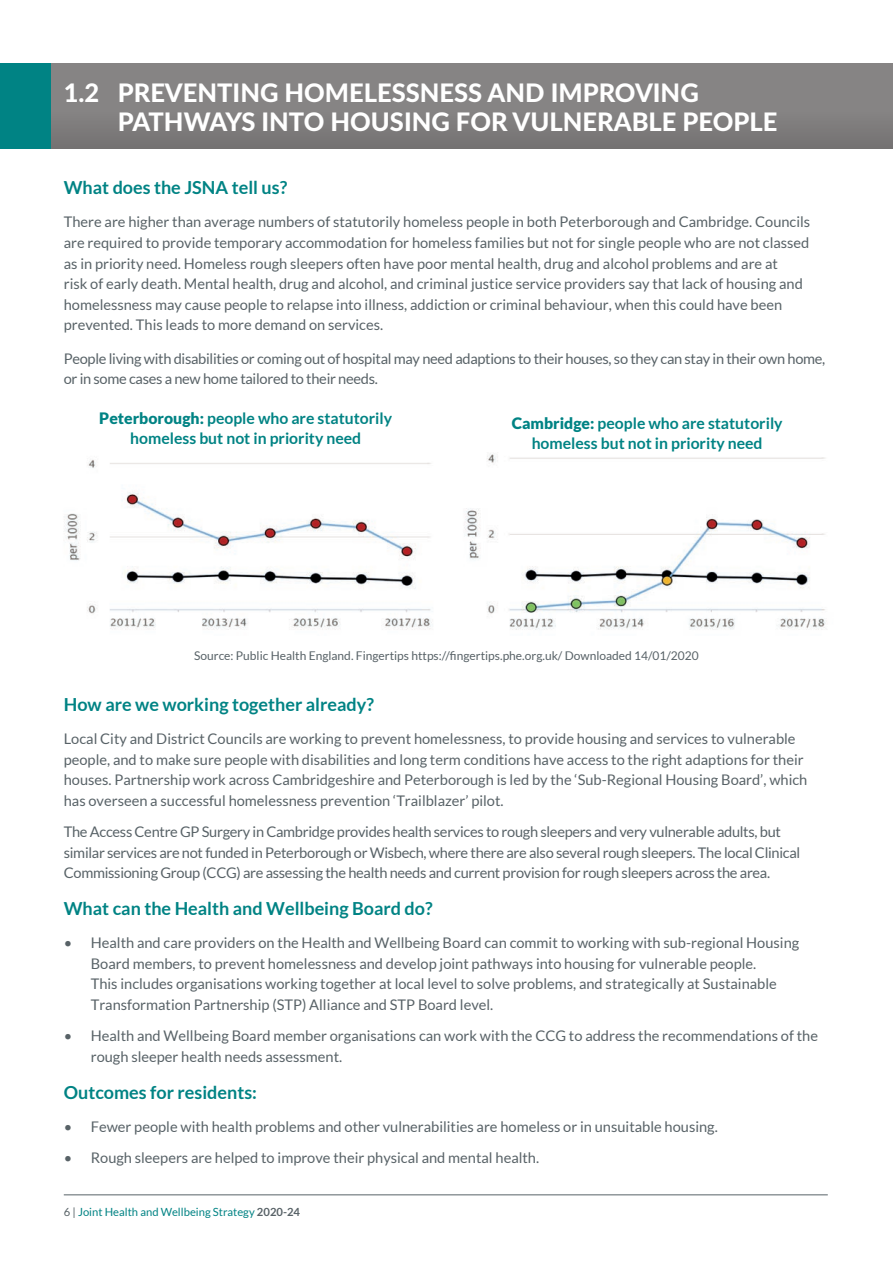
<style>
.page{position:relative;width:893px;height:1263px;background:#fff}
.page>*{position:absolute;margin:0;border:0;box-sizing:border-box;transform-origin:0 0}
.t1{font:800 25.5px/29.4px "Lato";color:#fff}
.t2{font:700 18px "Lato";color:#008384}
.t3{font:700 15.75px/19.5px "Lato";color:#008384;text-align:center}
.t4{font:14.7px/20.5px "Lato";color:#586267}
.t5{font:14.7px/20.5px "Lato";letter-spacing:-.02em;color:#586267}
.t6{font:12px "Lato";color:#586267}
.t7{font:11.25px "Lato";color:#008384}
.s1{font-weight:900}
.s2{color:#586267}
.s3{font-weight:700;color:#586267}
</style>
<div class="page">
<div style="left:0;top:64px;width:51px;height:85px;background:#008384"></div>
<div style="left:51px;top:64px;width:842px;height:85px;background:linear-gradient(to right,#828080,#828080)"></div>
<img style="left:464px;top:453px;width:362px;height:177px">
<img style="left:64px;top:460px;width:368px;height:170px">
<hr style="left:64px;top:1194px;width:764px;height:1px;background:#586267">
<p class="t1" style="left:118px;top:77px;width:661px;text-indent:-54px">1.2 PREVENTING HOMELESSNESS AND IMPROVING<br>PATHWAYS INTO HOUSING FOR VULNERABLE PEOPLE</p>
<p class="t2" style="left:64px;top:177px;width:225px">What does the JSNA tell us?</p>
<p class="t4" style="left:64px;top:212px;width:748px">There are higher than average numbers of statutorily homeless people in both Peterborough and Cambridge. Councils are required to provide temporary accommodation for homeless families but not for single people who are not classed as in priority need. Homeless rough sleepers often have poor mental health, drug and alcohol problems and are at<br>risk of early death. Mental health, drug and alcohol, and criminal justice service providers say that lack of housing and homelessness may cause people to relapse into illness, addiction or criminal behaviour, when this could have been prevented. This leads to more demand on services.</p>
<p class="t5" style="left:64px;top:348px;width:763px">People living with disabilities or coming out of hospital may need adaptions to their houses, so they can stay in their own home, or in some cases a new home tailored to their needs.</p>
<p class="t3" style="left:99px;top:408px;width:294px"><span class="s1">Peterborough:</span> people who are statutorily homeless but not in priority need</p>
<p class="t3" style="left:512px;top:414px;width:272px"><span class="s1">Cambridge:</span> people who are statutorily homeless but not in priority need</p>
<p class="t6" style="left:194px;top:649px;width:506px">Source: Public Health England. Fingertips https://fingertips.phe.org.uk/ Downloaded 14/01/2020</p>
<p class="t2" style="left:64px;top:694px;width:312px">How are we working together already?</p>
<p class="t4" style="left:64px;top:728px;width:745px">Local City and District Councils are working to prevent homelessness, to provide housing and services to vulnerable people, and to make sure people with disabilities and long term conditions have access to the right adaptions for their houses. Partnership work across Cambridgeshire and Peterborough is led by the ‘Sub-Regional Housing Board’, which has overseen a successful homelessness prevention ‘Trailblazer’ pilot.</p>
<p class="t5" style="left:64px;top:821px;width:738px">The Access Centre GP Surgery in Cambridge provides health services to rough sleepers and very vulnerable adults, but similar services are not funded in Peterborough or Wisbech, where there are also several rough sleepers. The local Clinical<br>Commissioning Group (CCG) are assessing the health needs and current provision for rough sleepers across the area.</p>
<p class="t2" style="left:64px;top:898px;width:370px">What can the Health and Wellbeing Board do?</p>
<p class="t4" style="left:91px;top:933px;width:710px;text-indent:-27px">• Health and care providers on the Health and Wellbeing Board can commit to working with sub-regional Housing Board members, to prevent homelessness and develop joint pathways into housing for vulnerable people.<br>This includes organisations working together at local level to solve problems, and strategically at Sustainable Transformation Partnership (STP) Alliance and STP Board level.</p>
<p class="t4" style="left:91px;top:1025px;width:729px;text-indent:-27px">• Health and Wellbeing Board member organisations can work with the CCG to address the recommendations of the rough sleeper health needs assessment.</p>
<p class="t2" style="left:64px;top:1082px;width:195px">Outcomes for residents:</p>
<p class="t4" style="left:64px;top:1116px;width:655px">• Fewer people with health problems and other vulnerabilities are homeless or in unsuitable housing.</p>
<p class="t4" style="left:64px;top:1147px;width:477px">• Rough sleepers are helped to improve their physical and mental health.</p>
<p class="t7" style="left:64px;top:1206px;width:238px"><span class="s2">6 |</span> Joint Health and Wellbeing Strategy <span class="s3">2020-24</span></p>
</div>
